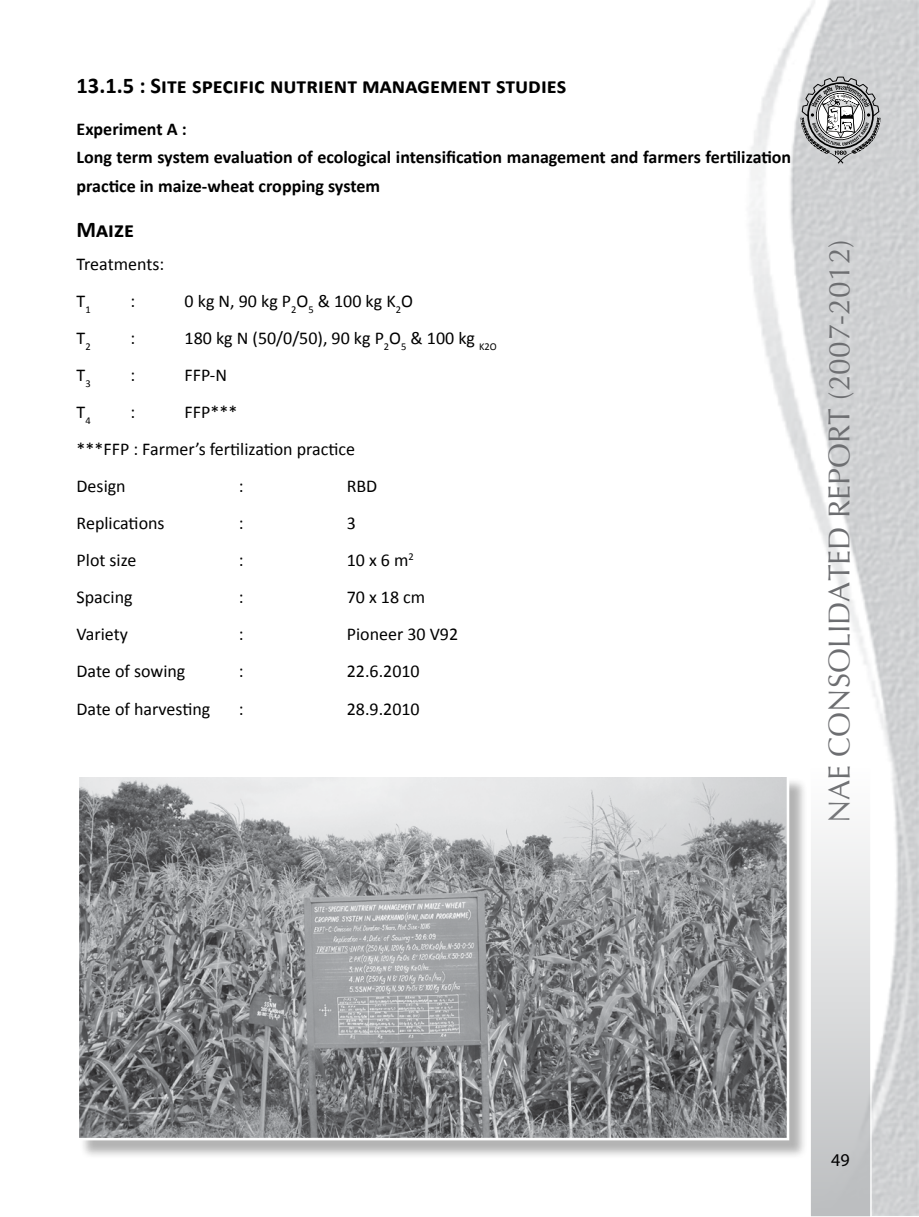
<style>
.page{position:relative;width:919px;height:1217px;background:#fff}
.page>*{position:absolute;margin:0;border:0;box-sizing:border-box;transform-origin:0 0}
.t1{font:30px "Optima";color:#6d6e71}
.t2{font:700 22.5px "Calibri";color:#000}
.t3{font:18px/37px "Calibri";color:#000}
.t4{font:700 18px/28.5px "Calibri";color:#000}
.t5{font:18px "Myriad Pro";color:#000}
</style>
<div class="page">
<img style="left:749px;top:0;width:168px;height:1214px">
<svg style="left:800px;top:77px;width:80px;height:86px;background:#a6a7a7"></svg>
<div style="left:809px;top:766px;width:62px;height:450px;background:linear-gradient(to bottom,#fff,#bbbdbf);border:2px solid #fff"></div>
<div style="left:79px;top:776px;width:728px;height:382px;background:#000;opacity:.3"></div>
<img style="left:81px;top:778px;width:704px;height:358px">
<div style="left:77px;top:774px;width:712px;height:366px;border:3px solid #fff"></div>
<p class="t2" style="left:77px;top:72px;width:491px">13.1.5 : Site specific nutrient management studies</p>
<p class="t4" style="left:77px;top:114px;width:716px">Experiment A :<br>Long term system evaluation of ecological intensification management and farmers fertilization practice in maize-wheat cropping system</p>
<p class="t2" style="left:77px;top:215px;width:59px">Maize</p>
<p class="t3" style="left:77px;top:245px;width:89px">Treatments:<br>T<sub>1</sub></p>
<p class="t3" style="left:131px;top:282px;width:6px">:</p>
<p class="t3" style="left:185px;top:282px;width:230px">0 kg N, 90 kg P<sub>2</sub>O<sub>5</sub> &amp; 100 kg K<sub>2</sub>O</p>
<p class="t3" style="left:77px;top:320px;width:16px">T<sub>2</sub></p>
<p class="t3" style="left:131px;top:319px;width:6px">:</p>
<p class="t3" style="left:185px;top:319px;width:314px">180 kg N (50/0/50), 90 kg P<sub>2</sub>O<sub>5</sub> &amp; 100 kg <sub>K2O</sub></p>
<p class="t3" style="left:77px;top:357px;width:16px">T<sub>3</sub></p>
<p class="t3" style="left:131px;top:357px;width:6px">:</p>
<p class="t3" style="left:185px;top:357px;width:44px">FFP-N</p>
<p class="t3" style="left:77px;top:394px;width:16px">T<sub>4</sub></p>
<p class="t3" style="left:131px;top:394px;width:6px">:</p>
<p class="t3" style="left:77px;top:394px;width:280px;text-indent:108px">FFP***<br>***FFP : Farmer’s fertilization practice<br>Design</p>
<p class="t3" style="left:239px;top:468px;width:6px">:</p>
<p class="t3" style="left:347px;top:468px;width:32px">RBD</p>
<p class="t3" style="left:77px;top:505px;width:90px">Replications</p>
<p class="t3" style="left:239px;top:505px;width:6px">:</p>
<p class="t3" style="left:347px;top:505px;width:11px">3</p>
<p class="t3" style="left:77px;top:542px;width:61px">Plot size</p>
<p class="t3" style="left:239px;top:542px;width:6px">:</p>
<p class="t3" style="left:347px;top:542px;width:69px">10 x 6 m<sup>2</sup></p>
<p class="t3" style="left:77px;top:579px;width:57px">Spacing</p>
<p class="t3" style="left:239px;top:579px;width:6px">:</p>
<p class="t3" style="left:347px;top:579px;width:80px">70 x 18 cm</p>
<p class="t3" style="left:77px;top:616px;width:53px">Variety</p>
<p class="t3" style="left:239px;top:616px;width:6px">:</p>
<p class="t3" style="left:347px;top:616px;width:113px">Pioneer 30 V92</p>
<p class="t3" style="left:77px;top:653px;width:110px">Date of sowing</p>
<p class="t3" style="left:239px;top:653px;width:6px">:</p>
<p class="t3" style="left:347px;top:653px;width:74px">22.6.2010</p>
<p class="t3" style="left:77px;top:690px;width:135px">Date of harvesting</p>
<p class="t3" style="left:239px;top:690px;width:6px">:</p>
<p class="t3" style="left:347px;top:690px;width:74px">28.9.2010</p>
<h1 class="t1" style="left:820px;top:823px;width:585px;rotate:-90deg">NAE CONSOLIDATED REPORT (2007-2012)</h1>
<p class="t5" style="left:831px;top:1148px;width:20px">49</p>
</div>
